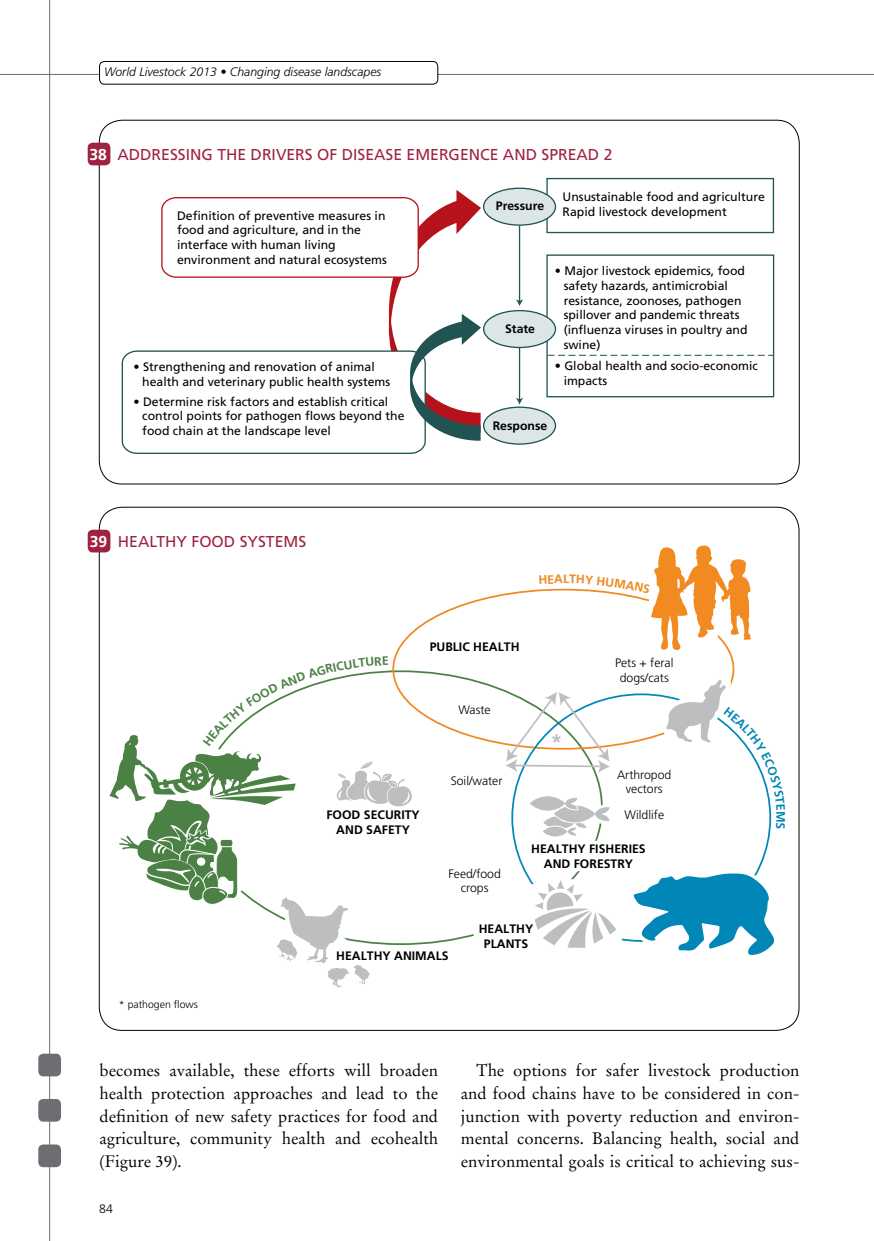
<style>
.page{position:relative;width:874px;height:1241px;background:#fff}
.page>*{position:absolute;margin:0;border:0;box-sizing:border-box;transform-origin:0 0}
.t1{font:700 21px "Frutiger LT Std";color:#bcbec0}
.t2{font:16.62px/22.8px "Stempel Garamond LT Std";color:#000;text-align:justify}
.t3{font:15.75px "Frutiger LT Std";color:#9f2341}
.t4{font:12.25px/14.7px "Frutiger LT Std";color:#000}
.t5{font:700 12.25px/14.7px "Frutiger LT Std";color:#000;text-align:center}
.t6{font:300 12.25px/14.7px "Frutiger LT Std";color:#000;text-align:center}
.t7{font:italic 300 12.25px "Frutiger LT Std";color:#000}
.t8{font:700 12.25px "Frutiger LT Std";color:#f08921}
.t9{font:700 12.25px "Frutiger LT Std";color:#0087b8}
.t10{font:300 10.5px "Frutiger LT Std";color:#000}
.s1{font-weight:700;color:#fff}
.s2{font-weight:300}
</style>
<div class="page">
<hr style="left:0;top:74px;width:873px;height:1px;background:#6d6e71">
<hr style="left:49px;top:0;width:1px;height:1240px;background:#6d6e71">
<div style="left:38px;top:1053px;width:23px;height:23px;background:#6d6e71;border-radius:5px"></div>
<div style="left:38px;top:1098px;width:23px;height:23px;background:#6d6e71;border-radius:5px"></div>
<div style="left:38px;top:1144px;width:23px;height:22px;background:#6d6e71;border-radius:5px"></div>
<div style="left:99px;top:61px;width:338px;height:23px;background:#fff;border-radius:5px"></div>
<div style="left:99px;top:61px;width:339px;height:23px;border:1px solid #000;border-radius:5px"></div>
<div style="left:88px;top:143px;width:22px;height:22px;background:#9f2341;border-radius:5px"></div>
<div style="left:546px;top:254px;width:227px;height:143px;border:1px solid #205352"></div>
<div style="left:546px;top:178px;width:227px;height:55px;border:1px solid #205352"></div>
<hr style="left:518px;top:348px;width:2px;height:52px;background:#205352">
<svg style="left:516px;top:398px;width:7px;height:6px"></svg>
<hr style="left:518px;top:225px;width:2px;height:76px;background:#205352">
<svg style="left:516px;top:299px;width:7px;height:7px"></svg>
<svg style="left:121px;top:190px;width:360px;height:264px"></svg>
<div style="left:483px;top:188px;width:72px;height:37px;background:#dde6e6;border-radius:50%"></div>
<div style="left:482px;top:187px;width:74px;height:39px;border:1px solid #205352;border-radius:50%"></div>
<div style="left:483px;top:407px;width:72px;height:37px;background:#dde6e6;border-radius:50%"></div>
<div style="left:482px;top:406px;width:74px;height:38px;border:1px solid #205352;border-radius:50%"></div>
<div style="left:483px;top:310px;width:72px;height:37px;background:#dde6e6;border-radius:50%"></div>
<div style="left:482px;top:310px;width:74px;height:38px;border:1px solid #205352;border-radius:50%"></div>
<svg style="left:547px;top:355px;width:226px;height:1px"></svg>
<div style="left:88px;top:529px;width:22px;height:23px;background:#9f2341;border-radius:5px"></div>
<svg style="left:569px;top:545px;width:181px;height:107px"></svg>
<svg style="left:110px;top:628px;width:322px;height:360px"></svg>
<svg style="left:472px;top:677px;width:303px;height:278px"></svg>
<p class="t7" style="left:104px;top:65px;width:278px">World Livestock 2013 • Changing disease landscapes</p>
<p class="t3" style="left:89px;top:145px;width:524px"><span class="s1">38</span> Addressing th e drivers of disease emergence and spread 2</p>
<p class="t4" style="left:177px;top:208px;width:211px">Definition of preventive measures in food and agriculture, and in the interface with human living environment and natural ecosystems</p>
<p class="t4" style="left:142px;top:359px;width:249px;text-indent:-9px"><span class="s2">•</span> Strengthening and renovation of animal health and veterinary public health systems</p>
<p class="t4" style="left:142px;top:394px;width:264px;text-indent:-9px"><span class="s2">•</span> Determine risk factors and establish critical control points for pathogen flows beyond the food chain at the landscape level</p>
<p class="t5" style="left:495px;top:198px;width:50px">Pressure</p>
<p class="t4" style="left:562px;top:189px;width:204px">Unsustainable food and agriculture<br>Rapid livestock development</p>
<p class="t5" style="left:505px;top:321px;width:31px">State</p>
<p class="t4" style="left:563px;top:264px;width:185px;text-indent:-9px"><span class="s2">•</span> Major livestock epidemics, food safety hazards, antimicrobial resistance, zoonoses, pathogen spillover and pandemic threats (influenza viruses in poultry and swine)</p>
<p class="t4" style="left:563px;top:358px;width:196px;text-indent:-9px"><span class="s2">•</span> Global health and socio-economic impacts</p>
<p class="t5" style="left:492px;top:418px;width:56px">Response</p>
<p class="t3" style="left:90px;top:532px;width:218px"><span class="s1">39</span> Healthy food systems</p>
<p class="t8" style="left:562px;top:571px;width:8px">L</p>
<p class="t10" style="left:119px;top:998px;width:80px">* pathogen flows</p>
<p class="t5" style="left:429px;top:639px;width:91px">PUBLIC HEALTH</p>
<p class="t6" style="left:458px;top:702px;width:34px">Waste</p>
<p class="t5" style="left:326px;top:807px;width:95px">FOOD SECURITY<br>AND SAFETY</p>
<p class="t6" style="left:450px;top:774px;width:53px">Soil/water</p>
<p class="t6" style="left:448px;top:866px;width:54px">Feed/food crops</p>
<h1 class="t1" style="left:550px;top:729px;width:13px">*</h1>
<p class="t6" style="left:614px;top:656px;width:60px">Pets + feral dogs/cats</p>
<p class="t6" style="left:616px;top:767px;width:56px">Arthropod vectors</p>
<p class="t6" style="left:624px;top:808px;width:41px">Wildlife</p>
<p class="t5" style="left:531px;top:841px;width:116px">HEALTHY FISHERIES<br>AND FORESTRY</p>
<p class="t5" style="left:478px;top:921px;width:56px">HEALTHY<br>PLANTS</p>
<p class="t5" style="left:336px;top:948px;width:114px">HEALTHY ANIMALS</p>
<p class="t9" style="left:787px;top:810px;width:13px;rotate:90deg">M</p>
<h2 class="t2" style="left:99px;top:1058px;width:340px">becomes available, these efforts will broaden health protection approaches and lead to the definition of new safety practices for food and agriculture, community health and ecohealth (Figure 39).</h2>
<p class="t6" style="left:99px;top:1200px;width:15px">84</p>
<h2 class="t2" style="left:460px;top:1058px;width:340px;text-indent:16px">The options for safer livestock production and food chains have to be considered in con&shy;junction with poverty reduction and environ&shy;mental concerns. Balancing health, social and environmental goals is critical to achieving sus-</h2>
</div>
